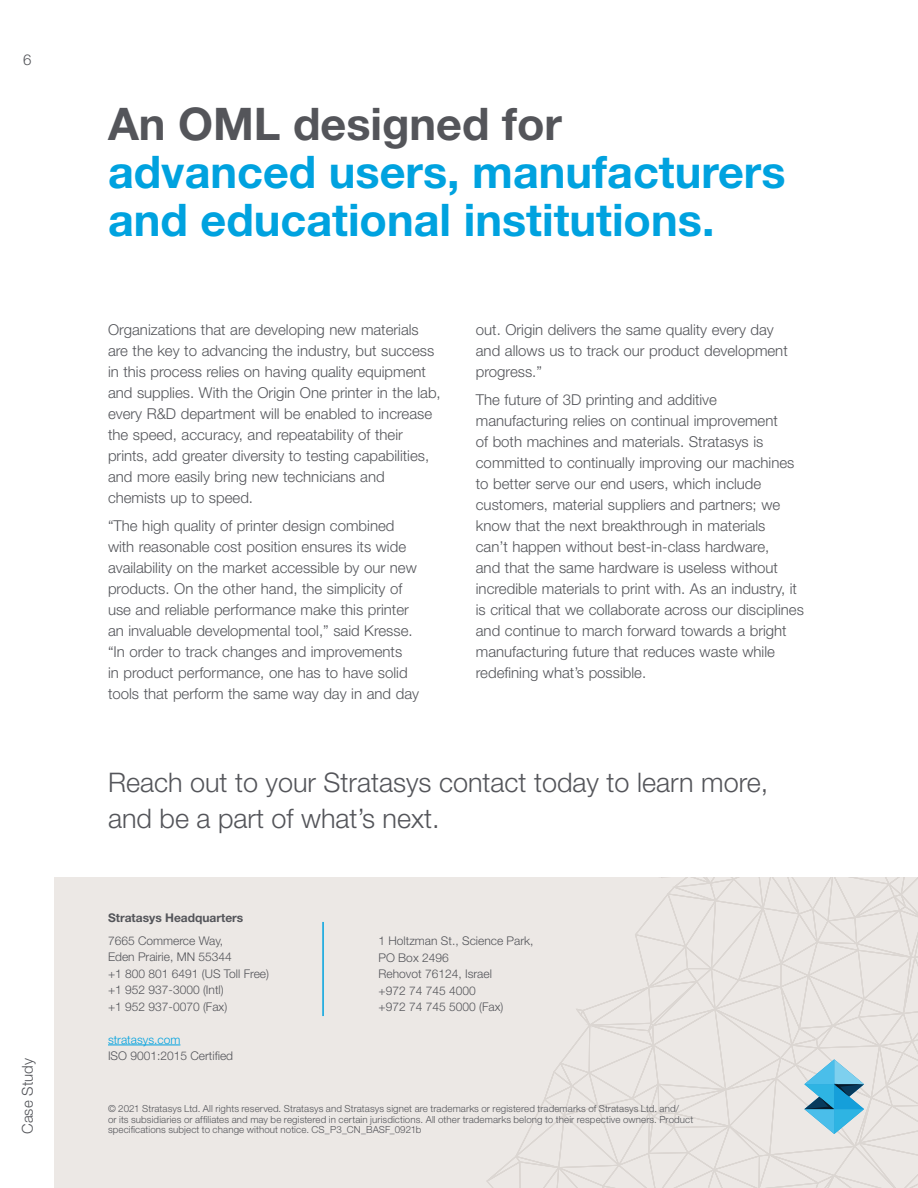
<style>
.page{position:relative;width:918px;height:1188px;background:#fff}
.page>*{position:absolute;margin:0;border:0;box-sizing:border-box;transform-origin:0 0}
.Page_Title{font:700 45px/48px "Helvetica Neue LT Std";color:#00a2df}
.Intro_copy{font:300 27px/36px "Helvetica Neue LT Std";color:#54555a}
.Para{font:300 15px/21px "Helvetica Neue LT Std";color:#54555a}
.t1{font:300 12px/16.5px "Helvetica Neue LT Std";color:#54555a}
.t2{font:700 12px "Helvetica Neue LT Std";color:#54555a}
.t3{font:300 12px "Helvetica Neue LT Std";color:#00a2df}
.t4{font:300 9.75px/10.5px "Helvetica Neue LT Std";letter-spacing:.01em;color:#54555a}
.s1{color:#54555a}
</style>
<div class="page">
<div style="left:54px;top:878px;width:864px;height:310px;background:#ece8e5"></div>
<hr style="left:322px;top:922px;width:2px;height:94px;background:#00a2df">
<svg style="left:486px;top:878px;width:432px;height:310px"></svg>
<hr style="left:108px;top:1045px;width:72px;height:1px;background:#00a2df">
<p class="Para" style="left:23px;top:49px;width:10px">6</p>
<p class="Para" style="left:17px;top:1134px;width:77px;rotate:-90deg">Case Study</p>
<p class="Page_Title" style="left:108px;top:99px;width:679px"><span class="s1">An OML designed for<br></span>advanced users, manufacturers and educational institutions.</p>
<p class="Para" style="left:108px;top:319px;width:334px">Organizations that are developing new materials are the key to advancing the industry, but success in this process relies on having quality equipment and supplies. With the Origin One printer in the lab, every R&amp;D department will be enabled to increase the speed, accuracy, and repeatability of their prints, add greater diversity to testing capabilities, and more easily bring new technicians and chemists up to speed.</p>
<p class="Para" style="left:108px;top:515px;width:313px">“The high quality of printer design combined with reasonable cost position ensures its wide availability on the market accessible by our new products. On the other hand, the simplicity of use and reliable performance make this printer an invaluable developmental tool,” said Kresse. “In order to track changes and improvements<br>in product performance, one has to have solid tools that perform the same way day in and day</p>
<p class="Para" style="left:476px;top:319px;width:313px">out. Origin delivers the same quality every day and allows us to track our product development progress.”</p>
<p class="Para" style="left:476px;top:389px;width:330px">The future of 3D printing and additive manufacturing relies on continual improvement<br>of both machines and materials. Stratasys is committed to continually improving our machines to better serve our end users, which include customers, material suppliers and partners; we know that the next breakthrough in materials<br>can’t happen without best-in-class hardware,<br>and that the same hardware is useless without incredible materials to print with. As an industry, it is critical that we collaborate across our disciplines and continue to march forward towards a bright manufacturing future that reduces waste while redefining what’s possible.</p>
<p class="Intro_copy" style="left:108px;top:764px;width:662px">Reach out to your Stratasys contact today to learn more, and be a part of what’s next.</p>
<p class="t2" style="left:108px;top:911px;width:137px">Stratasys Headquarters</p>
<p class="t1" style="left:108px;top:932px;width:163px">7665 Commerce Way,<br>Eden Prairie, MN 55344<br>+1 800 801 6491 (US Toll Free) +1 952 937-3000 (Intl)<br>+1 952 937-0070 (Fax)</p>
<p class="t3" style="left:108px;top:1032px;width:74px">stratasys.com</p>
<p class="t1" style="left:108px;top:1047px;width:127px">ISO 9001:2015 Certified</p>
<p class="t1" style="left:379px;top:933px;width:156px">1 Holtzman St., Science Park,<br>PO Box 2496<br>Rehovot 76124, Israel<br>+972 74 745 4000<br>+972 74 745 5000 (Fax)</p>
<p class="t4" style="left:108px;top:1104px;width:587px">© 2021 Stratasys Ltd. All rights reserved. Stratasys and Stratasys signet are trademarks or registered trademarks of Stratasys Ltd. and/<br>or its subsidiaries or affiliates and may be registered in certain jurisdictions. All other trademarks belong to their respective owners. Product specifications subject to change without notice. CS_P3_CN_BASF_0921b</p>
</div>
